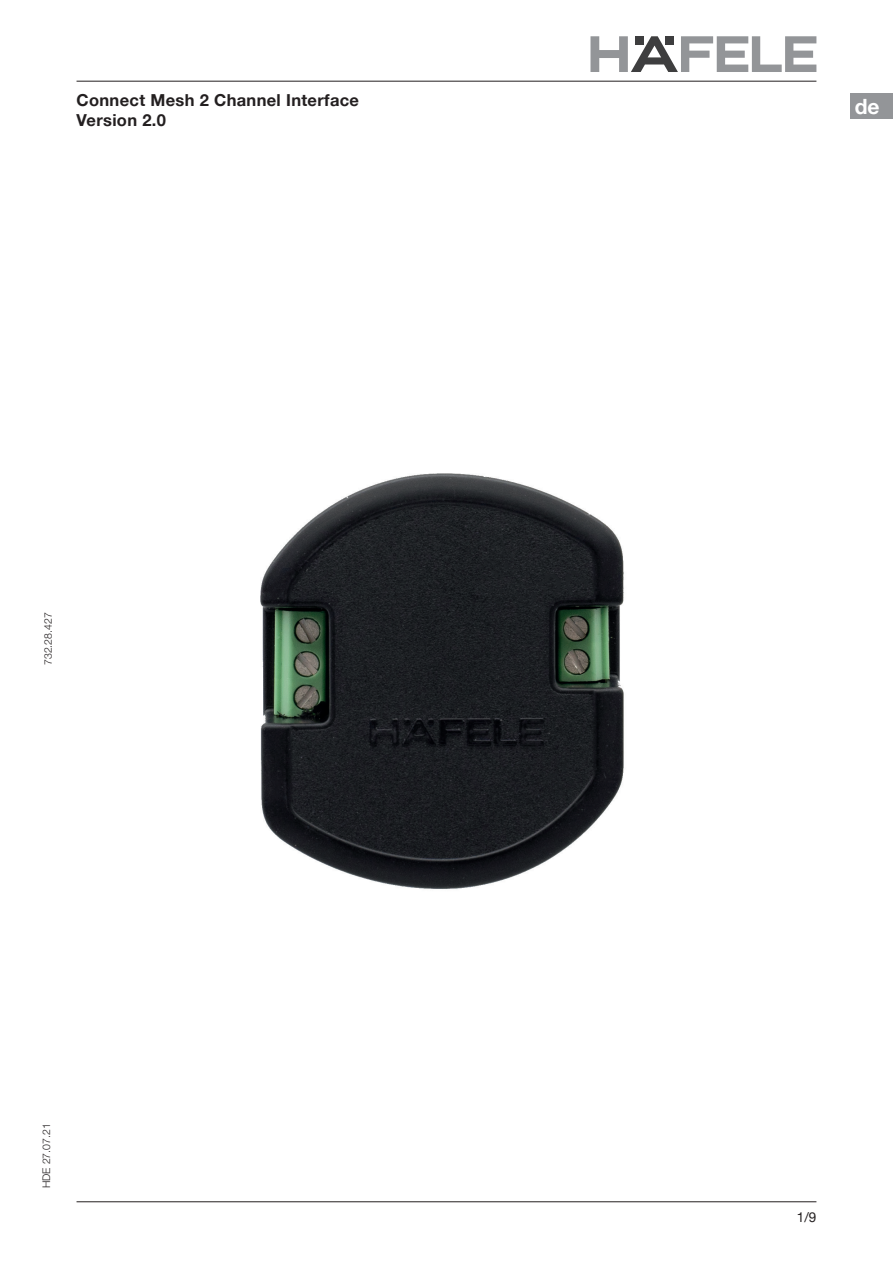
<style>
.page{position:relative;width:893px;height:1263px;background:#fff}
.page>*{position:absolute;margin:0;border:0;box-sizing:border-box;transform-origin:0 0}
.t1{font:700 21px "Helvetica Neue LTW1 G";color:#fff}
.t2{font:700 16.5px/19.8px "Helvetica Neue LTW1 G";letter-spacing:.02em;color:#231f20}
.t3{font:13.5px "Helvetica Neue LTW1 G";color:#231f20}
.t4{font:300 10.5px "Helvetica Neue LTW1 G";color:#231f20}
</style>
<div class="page">
<hr style="left:77px;top:81px;width:739px;height:1px;background:#231f20">
<hr style="left:77px;top:1201px;width:739px;height:1px;background:#231f20">
<svg style="left:590px;top:36px;width:226px;height:36px"></svg>
<div style="left:850px;top:94px;width:43px;height:25px;background:#939598"></div>
<img style="left:260px;top:473px;width:364px;height:416px">
<p class="t2" style="left:77px;top:91px;width:284px">Connect Mesh 2 Channel Interface<br>Version 2.0</p>
<p class="t4" style="left:42px;top:665px;width:54px;rotate:-90deg">732.28.427</p>
<p class="t4" style="left:40px;top:1188px;width:66px;rotate:-90deg">HDE 27.07.21</p>
<p class="t1" style="left:855px;top:93px;width:26px">de</p>
<p class="t3" style="left:797px;top:1208px;width:21px">1/9</p>
</div>
